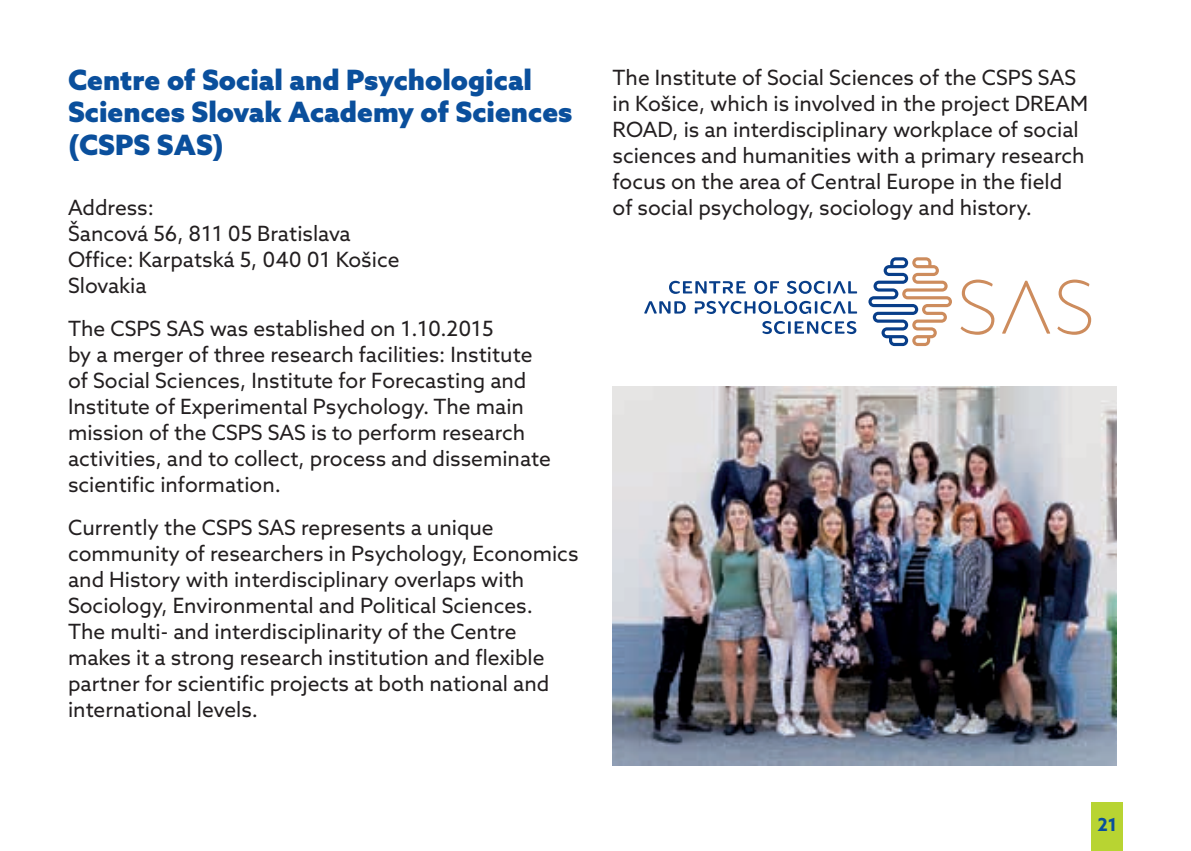
<style>
.page{position:relative;width:1191px;height:851px;background:#fff}
.page>*{position:absolute;margin:0;border:0;box-sizing:border-box;transform-origin:0 0}
.t1{font:900 28px/32.2px "Azo Sans";color:#0a4f9c}
.t2{font:21px/26px "Azo Sans";color:#231f20}
.t3{font:700 18px "Azo Sans";color:#0a4f9c}
</style>
<div class="page">
<div style="left:1091px;top:802px;width:32px;height:48px;background:#b8d432"></div>
<img style="left:612px;top:387px;width:504px;height:378px">
<svg style="left:644px;top:257px;width:447px;height:89px"></svg>
<h1 class="t1" style="left:68px;top:63px;width:506px">Centre of Social and Psychological<br>Sciences Slovak Academy of Sciences (CSPS SAS)</h1>
<p class="t2" style="left:68px;top:194px;width:333px">Address:<br>Šancová 56, 811 05 Bratislava<br>Office: Karpatská 5, 040 01 Košice<br>Slovakia</p>
<p class="t2" style="left:68px;top:315px;width:484px">The CSPS SAS was established on 1.10.2015<br>by a merger of three research facilities: Institute of Social Sciences, Institute for Forecasting and Institute of Experimental Psychology. The main mission of the CSPS SAS is to perform research activities, and to collect, process and disseminate scientific information.</p>
<p class="t2" style="left:68px;top:514px;width:512px">Currently the CSPS SAS represents a unique community of researchers in Psychology, Economics and History with interdisciplinary overlaps with Sociology, Environmental and Political Sciences.<br>The multi- and interdisciplinarity of the Centre makes it a strong research institution and flexible partner for scientific projects at both national and international levels.</p>
<p class="t2" style="left:612px;top:64px;width:477px">The Institute of Social Sciences of the CSPS SAS in Košice, which is involved in the project DREAM ROAD, is an interdisciplinary workplace of social sciences and humanities with a primary research focus on the area of Central Europe in the field<br>of social psychology, sociology and history.</p>
<p class="t3" style="left:1097px;top:812px;width:21px">21</p>
</div>
